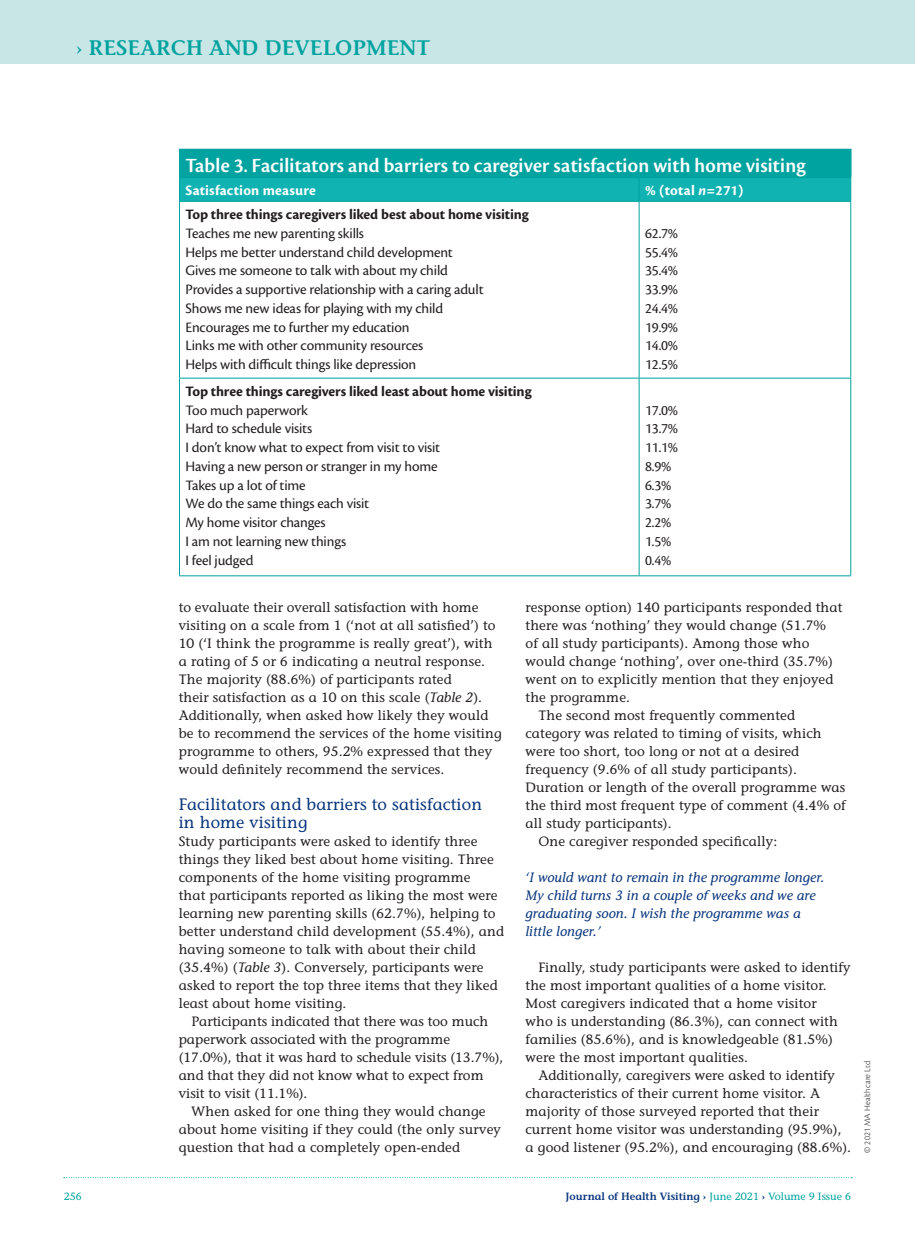
<style>
.page{position:relative;width:915px;height:1242px;background:#fff}
.page>*{position:absolute;margin:0;border:0;box-sizing:border-box;transform-origin:0 0}
.JHV_Table_header{font:21px "Cronos Pro Semibold Disp";letter-spacing:.01em;color:#fff}
.t1{font:600 21px "Stone Informal Std";color:#00a39f}
.JHV_Subhead_B{font:500 16.5px/18px "Stone Informal Std";letter-spacing:.01em;color:#08357c}
.JHV_table_text{font:15px "Cronos Pro";letter-spacing:-.01em;color:#231f20}
.JHV_table_text-2{font:700 15px "Cronos Pro";letter-spacing:-.005em;color:#231f20}
.JHV_table_subhead{font:700 15px "Cronos Pro";letter-spacing:.015em;color:#fff}
.JHV_body_text_indent{font:500 13.5px/18px "Stone Informal Std";letter-spacing:.01em;color:#231f20}
.JHV_body_text_no_ind{font:500 13.5px/18px "Stone Informal Std";letter-spacing:.01em;color:#231f20}
.JHV_Quote_in_text{font:italic 500 13.5px/18px "Stone Informal Std";letter-spacing:.01em;color:#08357c}
.t2{font:600 10.5px "Stone Informal Std";color:#08357c}
.t3{font:500 10.5px "Stone Informal Std";color:#00a39f}
.t4{font:300 9px "Cronos Pro";letter-spacing:.01em;color:#231f20}
.s1{font-style:italic}
.s2{font-weight:700}
.s3{font-weight:500;color:#00a39f}
</style>
<div class="page">
<div style="left:0;top:0;width:914px;height:63px;background:#c9e6e7"></div>
<svg style="left:64px;top:1177px;width:787px;height:1px"></svg>
<hr style="left:179px;top:202px;width:1px;height:176px;background:#00a39f">
<hr style="left:179px;top:201px;width:460px;height:1px;background:#00a39f">
<hr style="left:638px;top:202px;width:1px;height:176px;background:#00a39f">
<hr style="left:639px;top:201px;width:211px;height:1px;background:#00a39f">
<hr style="left:850px;top:202px;width:1px;height:176px;background:#00a39f">
<hr style="left:179px;top:378px;width:460px;height:1px;background:#00a39f">
<hr style="left:639px;top:378px;width:211px;height:1px;background:#00a39f">
<hr style="left:179px;top:575px;width:460px;height:1px;background:#00a39f">
<hr style="left:639px;top:575px;width:211px;height:1px;background:#00a39f">
<hr style="left:179px;top:149px;width:460px;height:1px;background:#00a39f">
<svg style="left:179px;top:150px;width:672px;height:51px;background:#07aaa7"></svg>
<hr style="left:639px;top:149px;width:212px;height:1px;background:#00a39f">
<hr style="left:179px;top:177px;width:460px;height:1px;background:#00a39f">
<hr style="left:639px;top:177px;width:211px;height:1px;background:#00a39f">
<hr style="left:849px;top:150px;width:2px;height:27px;background:#00a39f">
<hr style="left:179px;top:378px;width:1px;height:197px;background:#00a39f">
<hr style="left:638px;top:378px;width:1px;height:197px;background:#00a39f">
<hr style="left:850px;top:378px;width:1px;height:197px;background:#00a39f">
<h1 class="t1" style="left:77px;top:35px;width:355px">› RESEARCH AND DEVELOPMENT</h1>
<p class="JHV_Table_header" style="left:185px;top:153px;width:621px">Table 3. Facilitators and barriers to caregiver satisfaction with home visiting</p>
<p class="JHV_table_subhead" style="left:185px;top:182px;width:132px">Satisfaction measure</p>
<p class="JHV_table_subhead" style="left:645px;top:182px;width:100px">% (total <span class="s1">n</span>=271)</p>
<p class="JHV_table_text-2" style="left:185px;top:206px;width:344px">Top three things caregivers liked best about home visiting</p>
<p class="JHV_table_text" style="left:185px;top:224px;width:180px">Teaches me new parenting skills</p>
<p class="JHV_table_text" style="left:185px;top:243px;width:269px">Helps me better understand child development</p>
<p class="JHV_table_text" style="left:185px;top:262px;width:264px">Gives me someone to talk with about my child</p>
<p class="JHV_table_text" style="left:185px;top:281px;width:299px">Provides a supportive relationship with a caring adult</p>
<p class="JHV_table_text" style="left:185px;top:299px;width:259px">Shows me new ideas for playing with my child</p>
<p class="JHV_table_text" style="left:185px;top:318px;width:225px">Encourages me to further my education</p>
<p class="JHV_table_text" style="left:185px;top:337px;width:239px">Links me with other community resources</p>
<p class="JHV_table_text" style="left:185px;top:356px;width:232px">Helps with difficult things like depression</p>
<p class="JHV_table_text" style="left:645px;top:224px;width:35px">62.7%</p>
<p class="JHV_table_text" style="left:645px;top:243px;width:35px">55.4%</p>
<p class="JHV_table_text" style="left:645px;top:262px;width:35px">35.4%</p>
<p class="JHV_table_text" style="left:645px;top:281px;width:35px">33.9%</p>
<p class="JHV_table_text" style="left:645px;top:299px;width:35px">24.4%</p>
<p class="JHV_table_text" style="left:645px;top:318px;width:35px">19.9%</p>
<p class="JHV_table_text" style="left:645px;top:337px;width:35px">14.0%</p>
<p class="JHV_table_text" style="left:645px;top:356px;width:35px">12.5%</p>
<p class="JHV_table_text-2" style="left:185px;top:382px;width:347px">Top three things caregivers liked least about home visiting</p>
<p class="JHV_table_text" style="left:185px;top:401px;width:124px">Too much paperwork</p>
<p class="JHV_table_text" style="left:185px;top:420px;width:128px">Hard to schedule visits</p>
<p class="JHV_table_text" style="left:185px;top:439px;width:256px">I don’t know what to expect from visit to visit</p>
<p class="JHV_table_text" style="left:185px;top:457px;width:253px">Having a new person or stranger in my home</p>
<p class="JHV_table_text" style="left:185px;top:476px;width:122px">Takes up a lot of time</p>
<p class="JHV_table_text" style="left:185px;top:495px;width:185px">We do the same things each visit</p>
<p class="JHV_table_text" style="left:185px;top:514px;width:142px">My home visitor changes</p>
<p class="JHV_table_text" style="left:185px;top:532px;width:162px">I am not learning new things</p>
<p class="JHV_table_text" style="left:185px;top:551px;width:69px">I feel judged</p>
<p class="JHV_table_text" style="left:645px;top:401px;width:35px">17.0%</p>
<p class="JHV_table_text" style="left:645px;top:420px;width:35px">13.7%</p>
<p class="JHV_table_text" style="left:645px;top:439px;width:35px">11.1%</p>
<p class="JHV_table_text" style="left:645px;top:457px;width:28px">8.9%</p>
<p class="JHV_table_text" style="left:645px;top:476px;width:28px">6.3%</p>
<p class="JHV_table_text" style="left:645px;top:495px;width:28px">3.7%</p>
<p class="JHV_table_text" style="left:645px;top:514px;width:28px">2.2%</p>
<p class="JHV_table_text" style="left:645px;top:532px;width:28px">1.5%</p>
<p class="JHV_table_text" style="left:645px;top:551px;width:28px">0.4%</p>
<p class="JHV_body_text_no_ind" style="left:179px;top:598px;width:324px">to evaluate their overall satisfaction with home visiting on a scale from 1 (‘not at all satisfied’) to 10 (‘I think the programme is really great’), with a rating of 5 or 6 indicating a neutral response.<br>The majority (88.6%) of participants rated<br>their satisfaction as a 10 on this scale (<span class="s1">Table 2</span>).<br>Additionally, when asked how likely they would be to recommend the services of the home visiting programme to others, 95.2% expressed that they would definitely recommend the services.</p>
<p class="JHV_Subhead_B" style="left:179px;top:795px;width:305px">Facilitators and barriers to satisfaction in home visiting</p>
<p class="JHV_body_text_no_ind" style="left:179px;top:832px;width:326px">Study participants were asked to identify three things they liked best about home visiting. Three components of the home visiting programme<br>that participants reported as liking the most were learning new parenting skills (62.7%), helping to better understand child development (55.4%), and having someone to talk with about their child (35.4%) (<span class="s1">Table 3</span>). Conversely, participants were asked to report the top three items that they liked least about home visiting.</p>
<p class="JHV_body_text_indent" style="left:179px;top:1012px;width:326px;text-indent:13px">Participants indicated that there was too much paperwork associated with the programme (17.0%), that it was hard to schedule visits (13.7%), and that they did not know what to expect from visit to visit (11.1%).</p>
<p class="JHV_body_text_indent" style="left:179px;top:1102px;width:324px;text-indent:13px">When asked for one thing they would change about home visiting if they could (the only survey question that had a completely open-ended</p>
<p class="JHV_body_text_indent" style="left:525px;top:598px;width:318px">response option) 140 participants responded that there was ‘nothing’ they would change (51.7%<br>of all study participants). Among those who would change ‘nothing’, over one-third (35.7%) went on to explicitly mention that they enjoyed the programme.</p>
<p class="JHV_body_text_indent" style="left:525px;top:706px;width:321px;text-indent:13px">The second most frequently commented category was related to timing of visits, which were too short, too long or not at a desired frequency (9.6% of all study participants).<br>Duration or length of the overall programme was the third most frequent type of comment (4.4% of all study participants).</p>
<p class="JHV_body_text_indent" style="left:538px;top:832px;width:240px">One caregiver responded specifically:</p>
<p class="JHV_Quote_in_text" style="left:525px;top:868px;width:300px">‘I would want to remain in the programme longer.<br>My child turns 3 in a couple of weeks and we are graduating soon. I wish the programme was a little longer.’</p>
<p class="JHV_body_text_indent" style="left:525px;top:958px;width:326px;text-indent:13px">Finally, study participants were asked to identify the most important qualities of a home visitor.<br>Most caregivers indicated that a home visitor<br>who is understanding (86.3%), can connect with families (85.6%), and is knowledgeable (81.5%) were the most important qualities.</p>
<p class="JHV_body_text_indent" style="left:525px;top:1066px;width:327px;text-indent:13px">Additionally, caregivers were asked to identify characteristics of their current home visitor. A majority of those surveyed reported that their current home visitor was understanding (95.9%), a good listener (95.2%), and encouraging (88.6%).</p>
<p class="t4" style="left:861px;top:1152px;width:93px;rotate:-90deg">© 2021 MA Healthcare Ltd</p>
<p class="t3" style="left:64px;top:1189px;width:20px">256</p>
<p class="t2" style="left:565px;top:1189px;width:287px">Journal of Health Visiting <span class="s2">›</span> <span class="s3">June 2021</span> <span class="s2">›</span> <span class="s3">Volume 9 Issue 6</span></p>
</div>
